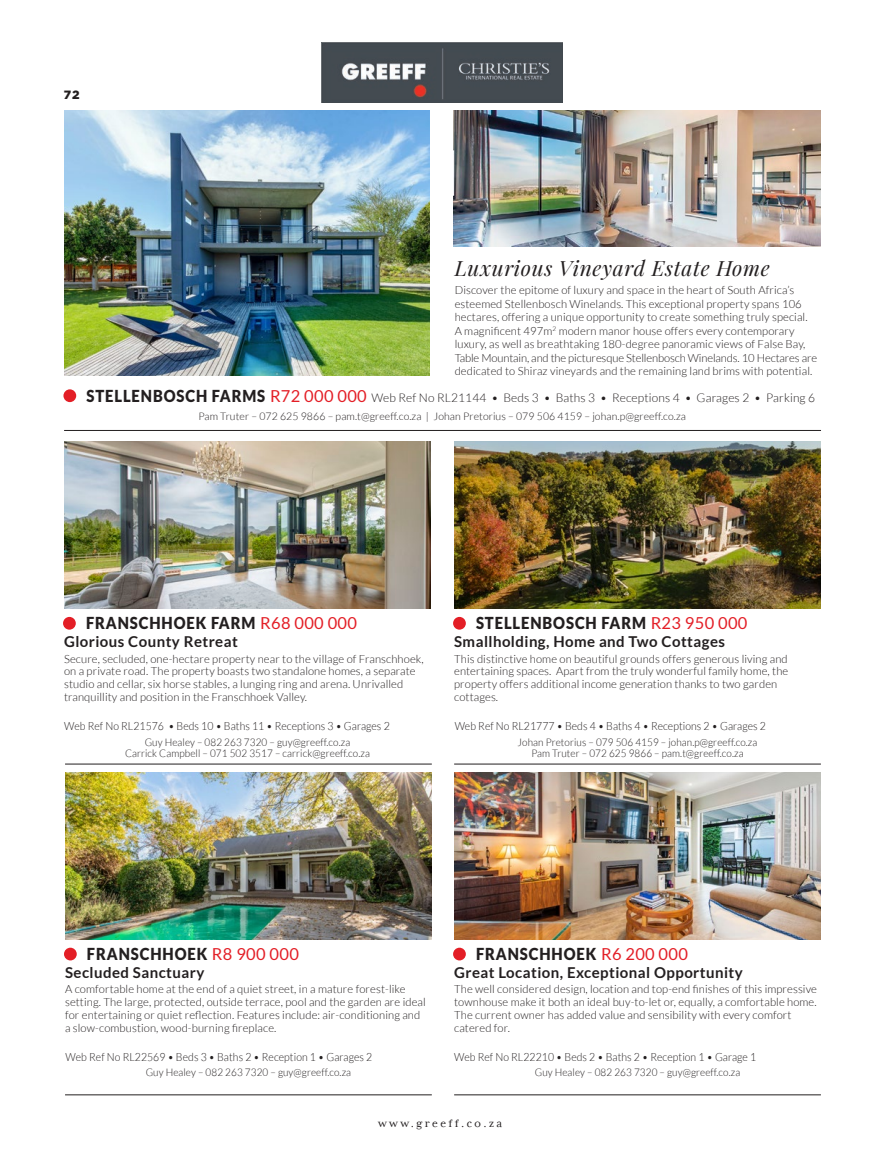
<style>
.page{position:relative;width:893px;height:1170px;background:#fff}
.page>*{position:absolute;margin:0;border:0;box-sizing:border-box;transform-origin:0 0}
.t1{font:italic 21px "Playfair Display";letter-spacing:.03em;color:#231f20}
.t2{font:900 16.5px "Lato";letter-spacing:.06em;color:#231f20;scale:.9 1}
.t3{font:700 15px "Lato";letter-spacing:.03em;color:#231f20}
.t4{font:300 12px "Lato";letter-spacing:.01em;color:#231f20}
.t5{font:12px "Mrs Eaves XL Serif OT";letter-spacing:.2em;color:#231f20}
.t6{font:900 12px "Gotham";color:#231f20}
.t7{font:300 11.25px/12.8px "Lato";letter-spacing:.01em;color:#231f20}
.t8{font:300 11.25px "Lato";letter-spacing:.01em;color:#231f20;scale:.93 1}
.t9{font:300 10.5px/11.2px "Lato";letter-spacing:.01em;color:#231f20;text-align:center;scale:.95 1}
.t10{font:300 10.5px "Lato";letter-spacing:.01em;color:#231f20}
.s1{font-weight:900;font-size:16.5px}
.s2{font-weight:400;font-size:16.5px;color:#e31e26}
.s3{font-weight:400;color:#e31e26}
</style>
<div class="page">
<div style="left:453px;top:617px;width:13px;height:12px;background:#e31e26;border-radius:50%"></div>
<img style="left:454px;top:441px;width:367px;height:167px">
<div style="left:63px;top:617px;width:13px;height:12px;background:#e31e26;border-radius:50%"></div>
<img style="left:64px;top:441px;width:367px;height:167px">
<hr style="left:65px;top:763px;width:367px;height:1px;background:#231f20">
<hr style="left:454px;top:763px;width:367px;height:1px;background:#231f20">
<div style="left:64px;top:947px;width:13px;height:13px;background:#e31e26;border-radius:50%"></div>
<div style="left:453px;top:947px;width:13px;height:13px;background:#e31e26;border-radius:50%"></div>
<img style="left:65px;top:772px;width:367px;height:167px">
<img style="left:454px;top:772px;width:367px;height:167px">
<hr style="left:65px;top:1094px;width:367px;height:1px;background:#231f20">
<hr style="left:454px;top:1094px;width:367px;height:1px;background:#231f20">
<img style="left:322px;top:43px;width:241px;height:60px">
<img style="left:64px;top:111px;width:365px;height:265px">
<div style="left:63px;top:389px;width:13px;height:13px;background:#e31e26;border-radius:50%"></div>
<img style="left:454px;top:111px;width:366px;height:136px">
<hr style="left:64px;top:430px;width:757px;height:1px;background:#231f20">
<p class="t6" style="left:64px;top:87px;width:17px">72</p>
<h1 class="t1" style="left:455px;top:254px;width:317px">Luxurious Vineyard Estate Home</h1>
<p class="t7" style="left:455px;top:283px;width:364px;line-height:13.5px">Discover the epitome of luxury and space in the heart of South Africa’s esteemed Stellenbosch Winelands. This exceptional property spans 106 hectares, offering a unique opportunity to create something truly special.<br>A magnificent 497m<sup>2</sup> modern manor house offers every contemporary luxury, as well as breathtaking 180-degree panoramic views of False Bay, Table Mountain, and the picturesque Stellenbosch Winelands. 10 Hectares are dedicated to Shiraz vineyards and the remaining land brims with potential.</p>
<p class="t10" style="left:198px;top:410px;width:489px">Pam Truter – 072 625 9866 – pam.t@greeff.co.za | Johan Pretorius – 079 506 4159 – johan.p@greeff.co.za</p>
<p class="t4" style="left:86px;top:391px;width:730px"><span class="s1">STELLENBOSCH FARMS</span> <span class="s2">R72 000 000</span> Web Ref No RL21144 • Beds 3 • Baths 3 • Receptions 4 • Garages 2 • Parking 6</p>
<h2 class="t2" style="left:86px;top:613px;width:303px">FRANSCHHOEK FARM <span class="s3">R68 000 000</span></h2>
<h3 class="t3" style="left:64px;top:633px;width:175px">Glorious County Retreat</h3>
<h2 class="t2" style="left:476px;top:613px;width:303px">STELLENBOSCH FARM <span class="s3">R23 950 000</span></h2>
<h3 class="t3" style="left:454px;top:633px;width:272px">Smallholding, Home and Two Cottages</h3>
<p class="t7" style="left:64px;top:652px;width:361px">Secure, secluded, one-hectare property near to the village of Franschhoek, on a private road. The property boasts two standalone homes, a separate studio and cellar, six horse stables, a lunging ring and arena. Unrivalled tranquillity and position in the Franschhoek Valley.</p>
<p class="t9" style="left:125px;top:736px;width:259px">Guy Healey – 082 263 7320 – guy@greeff.co.za<br>Carrick Campbell – 071 502 3517 – carrick@greeff.co.za</p>
<p class="t8" style="left:64px;top:720px;width:352px">Web Ref No RL21576 • Beds 10 • Baths 11 • Receptions 3 • Garages 2</p>
<p class="t7" style="left:454px;top:652px;width:336px">This distinctive home on beautiful grounds offers generous living and entertaining spaces. Apart from the truly wonderful family home, the property offers additional income generation thanks to two garden cottages.</p>
<p class="t9" style="left:518px;top:736px;width:254px">Johan Pretorius – 079 506 4159 – johan.p@greeff.co.za<br>Pam Truter – 072 625 9866 – pam.t@greeff.co.za</p>
<p class="t8" style="left:455px;top:720px;width:336px">Web Ref No RL21777 • Beds 4 • Baths 4 • Receptions 2 • Garages 2</p>
<h2 class="t2" style="left:87px;top:944px;width:237px">FRANSCHHOEK <span class="s3">R8 900 000</span></h2>
<h2 class="t2" style="left:476px;top:944px;width:237px">FRANSCHHOEK <span class="s3">R6 200 000</span></h2>
<h3 class="t3" style="left:65px;top:963px;width:141px">Secluded Sanctuary</h3>
<h3 class="t3" style="left:454px;top:963px;width:290px">Great Location, Exceptional Opportunity</h3>
<p class="t7" style="left:65px;top:982px;width:362px">A comfortable home at the end of a quiet street, in a mature forest-like setting. The large, protected, outside terrace, pool and the garden are ideal for entertaining or quiet reflection. Features include: air-conditioning and a slow-combustion, wood-burning fireplace.</p>
<p class="t7" style="left:454px;top:982px;width:364px">The well considered design, location and top-end finishes of this impressive townhouse make it both an ideal buy-to-let or, equally, a comfortable home.<br>The current owner has added value and sensibility with every comfort catered for.</p>
<p class="t9" style="left:146px;top:1066px;width:218px">Guy Healey – 082 263 7320 – guy@greeff.co.za</p>
<p class="t9" style="left:535px;top:1066px;width:218px">Guy Healey – 082 263 7320 – guy@greeff.co.za</p>
<p class="t8" style="left:66px;top:1050px;width:331px">Web Ref No RL22569 • Beds 3 • Baths 2 • Reception 1 • Garages 2</p>
<p class="t8" style="left:454px;top:1050px;width:326px">Web Ref No RL22210 • Beds 2 • Baths 2 • Reception 1 • Garage 1</p>
<p class="t5" style="left:378px;top:1116px;width:125px">www.greeff.co.za</p>
</div>
